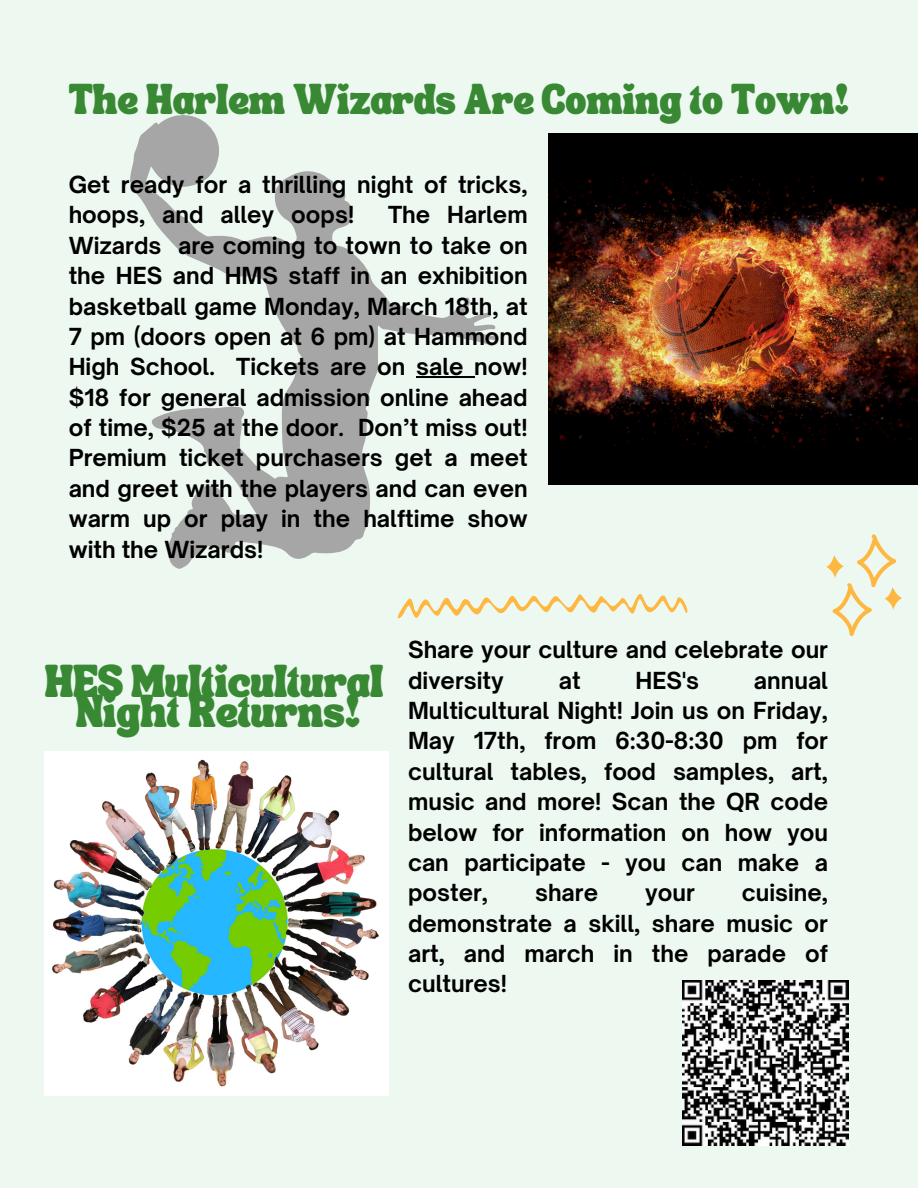
<style>
.page{position:relative;width:918px;height:1188px;background:#edf8f1}
.page>*{position:absolute;margin:0;border:0;box-sizing:border-box;transform-origin:0 0}
.t1{font:700 22.5px/30.3px "Open Sauce One";color:#000;text-align:justify}
.t2{font:22.5px "TANSONGBIRD";color:#398934}
.t3{font:21px "TANSONGBIRD";color:#398934}
</style>
<div class="page">
<img style="left:45px;top:752px;width:344px;height:344px">
<svg style="left:397px;top:594px;width:291px;height:25px"></svg>
<img style="left:683px;top:980px;width:165px;height:166px">
<img style="left:549px;top:134px;width:369px;height:351px">
<svg style="left:826px;top:534px;width:76px;height:102px"></svg>
<svg style="left:130px;top:115px;width:367px;height:454px"></svg>
<hr style="left:416px;top:376px;width:58px;height:2px;background:#000">
<p class="t3" style="left:69px;top:95px;width:782px">The Harlem Wizards Are Coming to Town!</p>
<p class="t1" style="left:69px;top:169px;width:460px">Get ready for a thrilling night of tricks, hoops, and alley oops!</p>
<p class="t1" style="left:69px;top:200px;width:461px;text-indent:319px">The Harlem Wizards are coming to town to take on the HES and HMS staff in an exhibition basketball game Monday, March 18th, at 7 pm (doors open at 6 pm) at Hammond High School. Tickets are on sale now! $18 for general admission online ahead of time, $25 at the door. Don’t miss out!<br>Premium ticket purchasers get a meet and greet with the players and can even warm up or play in the halftime show with the Wizards!</p>
<p class="t2" style="left:45px;top:676px;width:340px">HES Multicultural</p>
<p class="t2" style="left:76px;top:706px;width:286px">Night Returns!</p>
<h1 class="t1" style="left:408px;top:635px;width:422px">Share your culture and celebrate our diversity</h1>
<h1 class="t1" style="left:559px;top:665px;width:23px">at</h1>
<h1 class="t1" style="left:636px;top:665px;width:65px">HES's</h1>
<h1 class="t1" style="left:408px;top:665px;width:422px;text-indent:346px">annual Multicultural Night! Join us on Friday, May 17th, from 6:30-8:30 pm for cultural tables, food samples, art, music and more! Scan the QR code below for information on how you can participate - you can make a poster,</h1>
<h1 class="t1" style="left:408px;top:878px;width:422px;text-indent:334px">cuisine, demonstrate a skill, share music or art, and march in the parade of cultures!</h1>
<h1 class="t1" style="left:535px;top:878px;width:65px">share</h1>
<h1 class="t1" style="left:645px;top:878px;width:51px">your</h1>
</div>
